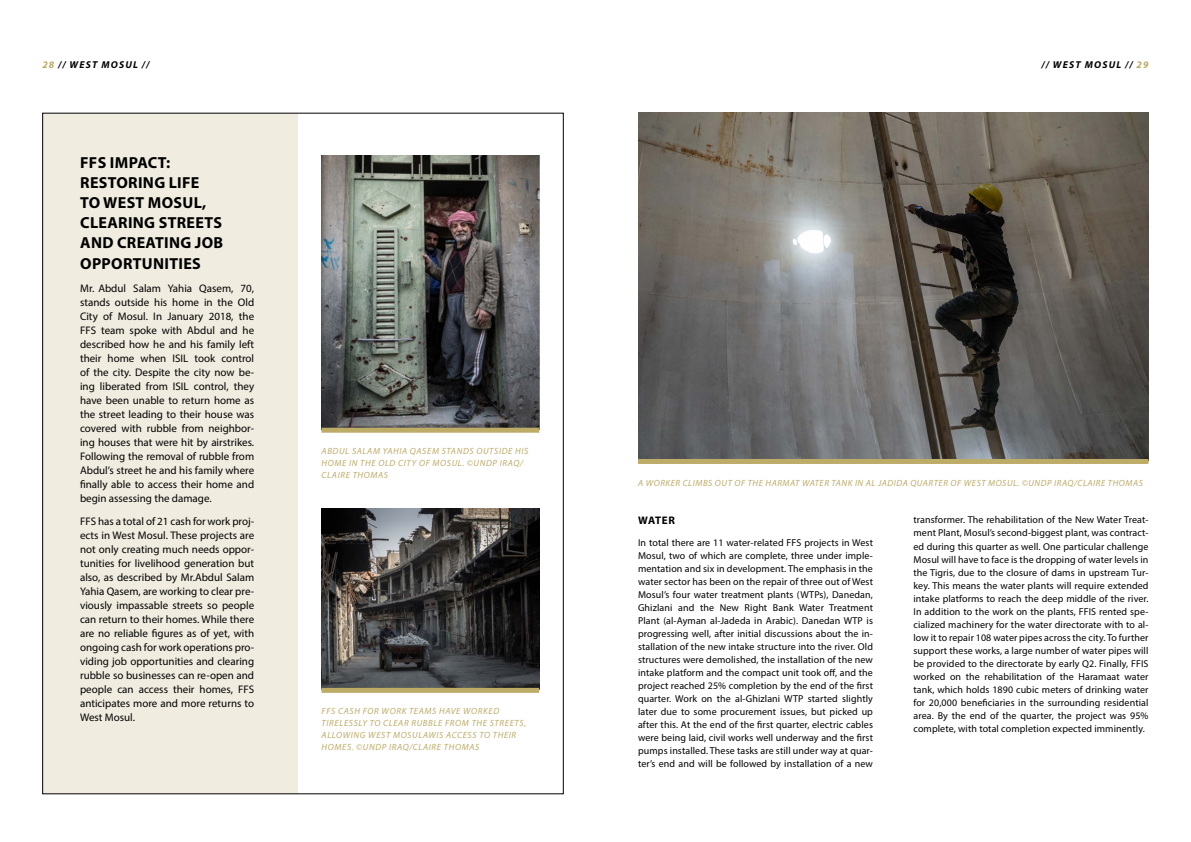
<style>
.page{position:relative;width:1191px;height:842px;background:#fff}
.page>*{position:absolute;margin:0;border:0;box-sizing:border-box;transform-origin:0 0}
.t1{font:700 16px/20.2px "Myriad Pro";letter-spacing:.02em;color:#000}
.t2{font:11px/14px "Myriad Pro";color:#000;text-align:justify}
.t3{font:700 11px "Myriad Pro";letter-spacing:.045em;color:#000}
.t4{font:10px/13px "Myriad Pro";letter-spacing:.01em;color:#000;text-align:justify}
.t5{font:italic 700 10px "Myriad Pro";letter-spacing:.12em;color:#000}
.t6{font:italic 9px/12px "Myriad Pro";letter-spacing:.07em;color:#bdab68}
.s1{color:#bdab68}
</style>
<div class="page">
<img style="left:638px;top:113px;width:510px;height:346px">
<div style="left:638px;top:459px;width:510px;height:5px;background:#bdab68"></div>
<div style="left:43px;top:113px;width:255px;height:681px;background:#f0ecdf"></div>
<img style="left:321px;top:156px;width:218px;height:272px">
<div style="left:321px;top:428px;width:218px;height:5px;background:#bdab68"></div>
<img style="left:321px;top:508px;width:218px;height:180px">
<div style="left:321px;top:688px;width:218px;height:5px;background:#bdab68"></div>
<p class="t5" style="left:43px;top:58px;width:108px"><span class="s1">28</span> // WEST MOSUL //</p>
<p class="t5" style="left:1041px;top:58px;width:108px">// WEST MOSUL // <span class="s1">29</span></p>
<h1 class="t1" style="left:80px;top:152px;width:145px">FFS IMPACT:<br>RESTORING LIFE<br>TO WEST MOSUL,<br>CLEARING STREETS<br>AND CREATING JOB<br>OPPORTUNITIES</h1>
<p class="t2" style="left:80px;top:281px;width:176px">Mr. Abdul Salam Yahia Qasem, 70, stands outside his home in the Old City of Mosul. In January 2018, the FFS team spoke with Abdul and he described how he and his family left their home when ISIL took control of the city. Despite the city now be&shy;ing liberated from ISIL control, they have been unable to return home as the street leading to their house was covered with rubble from neighbor&shy;ing houses that were hit by airstrikes.<br>Following the removal of rubble from Abdul’s street he and his family where finally able to access their home and begin assessing the damage.</p>
<p class="t2" style="left:80px;top:514px;width:176px">FFS has a total of 21 cash for work proj&shy;ects in West Mosul. These projects are not only creating much needs oppor&shy;tunities for livelihood generation but also, as described by Mr.Abdul Salam Yahia Qasem, are working to clear pre&shy;viously impassable streets so people can return to their homes. While there are no reliable figures as of yet, with ongoing cash for work operations pro&shy;viding job opportunities and clearing rubble so businesses can re-open and people can access their homes, FFS anticipates more and more returns to West Mosul.</p>
<p class="t6" style="left:321px;top:445px;width:208px">ABDUL SALAM YAHIA QASEM STANDS OUTSIDE HIS<br>HOME IN THE OLD CITY OF MOSUL. ©UNDP IRAQ/<br>CLAIRE THOMAS</p>
<p class="t6" style="left:321px;top:705px;width:206px">FFS CASH FOR WORK TEAMS HAVE WORKED TIRELESSLY TO CLEAR RUBBLE FROM THE STREETS, ALLOWING WEST MOSULAWIS ACCESS TO THEIR HOMES. ©UNDP IRAQ/CLAIRE THOMAS</p>
<p class="t6" style="left:638px;top:476px;width:506px">A WORKER CLIMBS OUT OF THE HARMAT WATER TANK IN AL JADIDA QUARTER OF WEST MOSUL. ©UNDP IRAQ/CLAIRE THOMAS</p>
<p class="t3" style="left:638px;top:513px;width:38px">WATER</p>
<p class="t4" style="left:638px;top:536px;width:236px">In total there are 11 water-related FFS projects in West Mosul, two of which are complete, three under imple&shy;mentation and six in development. The emphasis in the water sector has been on the repair of three out of West Mosul’s four water treatment plants (WTPs), Danedan, Ghizlani and the New Right Bank Water Treatment Plant (al-Ayman al-Jadeda in Arabic). Danedan WTP is progressing well, after initial discussions about the in&shy;stallation of the new intake structure into the river. Old structures were demolished, the installation of the new intake platform and the compact unit took off, and the project reached 25% completion by the end of the first quarter. Work on the al-Ghizlani WTP started slightly later due to some procurement issues, but picked up after this. At the end of the first quarter, electric cables were being laid, civil works well underway and the first pumps installed. These tasks are still under way at quar&shy;ter’s end and will be followed by installation of a new</p>
<p class="t4" style="left:913px;top:513px;width:236px">transformer. The rehabilitation of the New Water Treat&shy;ment Plant, Mosul’s second-biggest plant, was contract&shy;ed during this quarter as well. One particular challenge Mosul will have to face is the dropping of water levels in the Tigris, due to the closure of dams in upstream Tur&shy;key. This means the water plants will require extended intake platforms to reach the deep middle of the river.<br>In addition to the work on the plants, FFIS rented spe&shy;cialized machinery for the water directorate with to al&shy;low it to repair 108 water pipes across the city. To further support these works, a large number of water pipes will be provided to the directorate by early Q2. Finally, FFIS worked on the rehabilitation of the Haramaat water tank, which holds 1890 cubic meters of drinking water for 20,000 beneficiaries in the surrounding residential area. By the end of the quarter, the project was 95% complete, with total completion expected imminently.</p>
</div>
